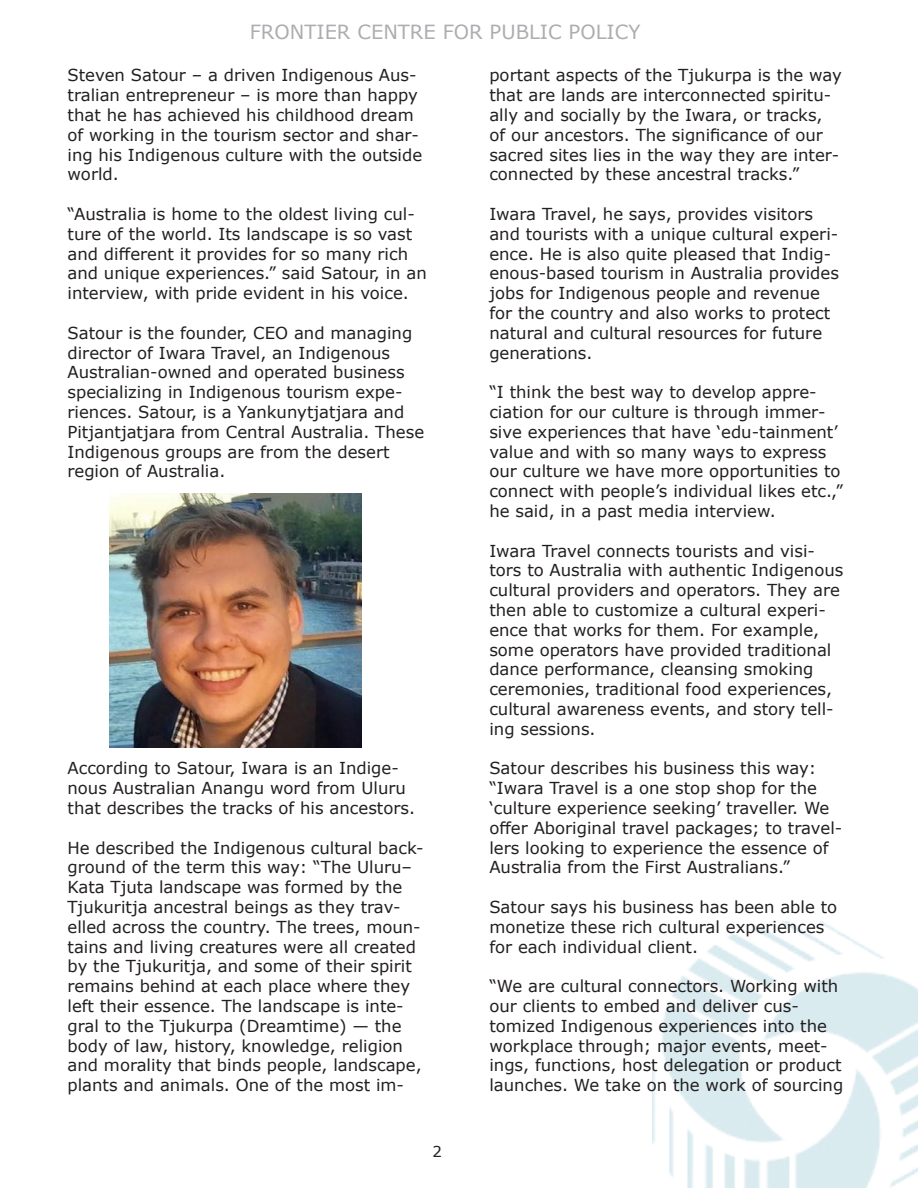
<style>
.page{position:relative;width:918px;height:1188px;background:#fff}
.page>*{position:absolute;margin:0;border:0;box-sizing:border-box;transform-origin:0 0}
.t1{font:19.5px "Verdana";color:#acadb1}
.t2{font:16.5px/19.8px "Verdana";color:#231f20}
.t3{font:15px "Verdana";color:#231f20}
</style>
<div class="page">
<img style="left:652px;top:921px;width:266px;height:267px">
<img style="left:110px;top:494px;width:251px;height:254px">
<p class="t1" style="left:250px;top:18px;width:392px">FRONTIER CENTRE FOR PUBLIC POLICY</p>
<p class="t2" style="left:68px;top:65px;width:356px">Steven Satour – a driven Indigenous Aus&shy;tralian entrepreneur – is more than happy that he has achieved his childhood dream of working in the tourism sector and shar&shy;ing his Indigenous culture with the outside world.</p>
<p class="t2" style="left:68px;top:204px;width:361px">“Australia is home to the oldest living cul&shy;ture of the world. Its landscape is so vast and different it provides for so many rich and unique experiences.” said Satour, in an interview, with pride evident in his voice.</p>
<p class="t2" style="left:68px;top:323px;width:358px">Satour is the founder, CEO and managing director of Iwara Travel, an Indigenous Australian-owned and operated business specializing in Indigenous tourism expe&shy;riences. Satour, is a Yankunytjatjara and Pitjantjatjara from Central Australia. These Indigenous groups are from the desert region of Australia.</p>
<p class="t2" style="left:68px;top:758px;width:349px">According to Satour, Iwara is an Indige&shy;nous Australian Anangu word from Uluru that describes the tracks of his ancestors.</p>
<p class="t2" style="left:68px;top:838px;width:357px">He described the Indigenous cultural back&shy;ground of the term this way: “The Uluru– Kata Tjuta landscape was formed by the Tjukuritja ancestral beings as they trav&shy;elled across the country. The trees, moun&shy;tains and living creatures were all created by the Tjukuritja, and some of their spirit remains behind at each place where they left their essence. The landscape is inte&shy;gral to the Tjukurpa (Dreamtime) — the body of law, history, knowledge, religion and morality that binds people, landscape, plants and animals. One of the most im-</p>
<p class="t3" style="left:433px;top:1142px;width:11px">2</p>
<p class="t2" style="left:489px;top:65px;width:354px">portant aspects of the Tjukurpa is the way that are lands are interconnected spiritu&shy;ally and socially by the Iwara, or tracks, of our ancestors. The significance of our sacred sites lies in the way they are inter&shy;connected by these ancestral tracks.”</p>
<p class="t2" style="left:489px;top:204px;width:351px">Iwara Travel, he says, provides visitors and tourists with a unique cultural experi&shy;ence. He is also quite pleased that Indig&shy;enous-based tourism in Australia provides jobs for Indigenous people and revenue for the country and also works to protect natural and cultural resources for future generations.</p>
<p class="t2" style="left:489px;top:382px;width:355px">“I think the best way to develop appre&shy;ciation for our culture is through immer&shy;sive experiences that have ‘edu-tainment’ value and with so many ways to express our culture we have more opportunities to connect with people’s individual likes etc.,” he said, in a past media interview.</p>
<p class="t2" style="left:489px;top:541px;width:356px">Iwara Travel connects tourists and visi&shy;tors to Australia with authentic Indigenous cultural providers and operators. They are then able to customize a cultural experi&shy;ence that works for them. For example, some operators have provided traditional dance performance, cleansing smoking ceremonies, traditional food experiences, cultural awareness events, and story tell&shy;ing sessions.</p>
<p class="t2" style="left:489px;top:758px;width:355px">Satour describes his business this way: “Iwara Travel is a one stop shop for the ‘culture experience seeking’ traveller. We offer Aboriginal travel packages; to travel&shy;lers looking to experience the essence of Australia from the First Australians.”</p>
<p class="t2" style="left:489px;top:897px;width:349px">Satour says his business has been able to monetize these rich cultural experiences for each individual client.</p>
<p class="t2" style="left:489px;top:976px;width:355px">“We are cultural connectors. Working with our clients to embed and deliver cus&shy;tomized Indigenous experiences into the workplace through; major events, meet&shy;ings, functions, host delegation or product launches. We take on the work of sourcing</p>
</div>
